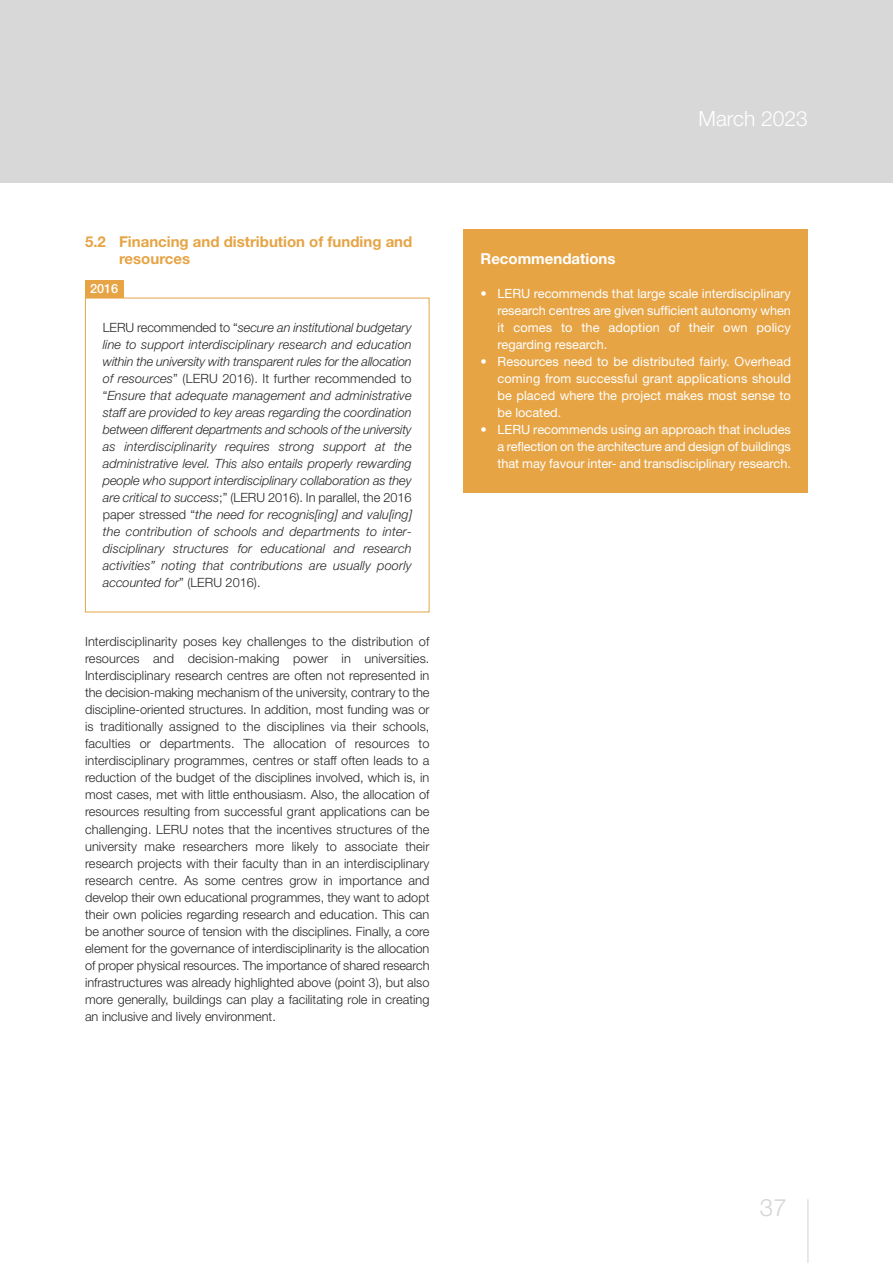
<style>
.page{position:relative;width:893px;height:1263px;background:#fff}
.page>*{position:absolute;margin:0;border:0;box-sizing:border-box;transform-origin:0 0}
.t1{font:300 24px "Helvetica Neue LT Std";color:#d4d3d4}
.t2{font:300 21px "Helvetica Neue LT Std";color:#fff}
.t3{font:700 15px/17px "Helvetica Neue LT Std";color:#e6a445}
.t4{font:700 15px "Helvetica Neue LT Std";color:#fff}
.t5{font:300 12.75px/17px "Helvetica Neue LT Std";color:#272526;text-align:justify}
.t6{font:italic 300 12.75px/17px "Helvetica Neue LT Std";letter-spacing:.01em;color:#272526;text-align:justify}
.t7{font:12.75px/17px "Helvetica Neue LT Std";color:#fff;text-align:justify}
.t8{font:500 12.75px "Helvetica Neue LT Std";color:#fff}
.s1{font-style:normal}
</style>
<div class="page">
<hr style="left:807px;top:1199px;width:1px;height:64px;background:#d4d3d4">
<div style="left:0;top:0;width:893px;height:183px;background:#d8d8d8"></div>
<div style="left:463px;top:230px;width:345px;height:263px;background:#e6a445"></div>
<div style="left:85px;top:281px;width:38px;height:17px;background:#e6a445"></div>
<p class="t3" style="left:119px;top:234px;width:295px;text-indent:-34px">5.2 Financing and distribution of funding and resources</p>
<p class="t8" style="left:90px;top:284px;width:30px">2016</p>
<p class="t6" style="left:103px;top:320px;width:310px"><span class="s1">LERU recommended to “</span>secure an institutional budgetary line to support interdisciplinary research and education within the university with transparent rules for the allocation of resources<span class="s1">” (LERU 2016). It further recommended to “</span>Ensure that adequate management and administrative staff are provided to key areas regarding the coordination between different departments and schools of the university as inter disciplinarity requires strong support at the administrative level. This also entails properly rewarding people who support interdisciplinary collaboration as they are critical to success<span class="s1">;” (LERU 2016). In parallel, the 2016 paper stressed “</span>the need for recognis[ing] and valu[ing] the contribution of schools and departments to inter - disciplinary structures for educational and research activities” noting that contributions are usually poorly accounted for<span class="s1">” (LERU 2016).</span></p>
<p class="t5" style="left:85px;top:635px;width:346px">Interdisciplinarity poses key challenges to the distribution of resources and decision-making power in universities.<br>Interdisciplinary research centres are often not represented in the decision-making mechanism of the university, contrary to the discipline-oriented structures. In addition, most funding was or is traditionally assigned to the disciplines via their schools, faculties or departments. The allocation of resources to interdisciplinary programmes, centres or staff often leads to a reduction of the budget of the disciplines involved, which is, in most cases, met with little enthousiasm. Also, the allocation of resources resulting from successful grant applications can be challenging. LERU notes that the incentives structures of the university make researchers more likely to associate their research projects with their faculty than in an interdisciplinary research centre. As some centres grow in importance and develop their own educational programmes, they want to adopt their own policies regarding research and education. This can be another source of tension with the disciplines. Finally, a core element for the governance of interdisciplinarity is the allocation of proper physical resources. The importance of shared research infrastructures was already highlighted above (point 3), but also more generally, buildings can play a facilitating role in creating an inclusive and lively environment.</p>
<p class="t2" style="left:699px;top:111px;width:111px">March 2023</p>
<p class="t4" style="left:480px;top:253px;width:136px">Recommendations</p>
<p class="t7" style="left:497px;top:286px;width:295px;text-indent:-17px">• LERU recommends that large scale interdisciplinary research centres are given sufficient autonomy when it comes to the adoption of their own policy regarding research.</p>
<p class="t7" style="left:497px;top:354px;width:295px;text-indent:-17px">• Resources need to be distributed fairly. Overhead coming from successful grant applications should be placed where the project makes most sense to be located.</p>
<p class="t7" style="left:497px;top:422px;width:295px;text-indent:-17px">• LERU recommends using an approach that includes a reflection on the architecture and design of buildings that may favour inter- and transdisciplinary research.</p>
<p class="t1" style="left:760px;top:1199px;width:28px">37</p>
</div>
